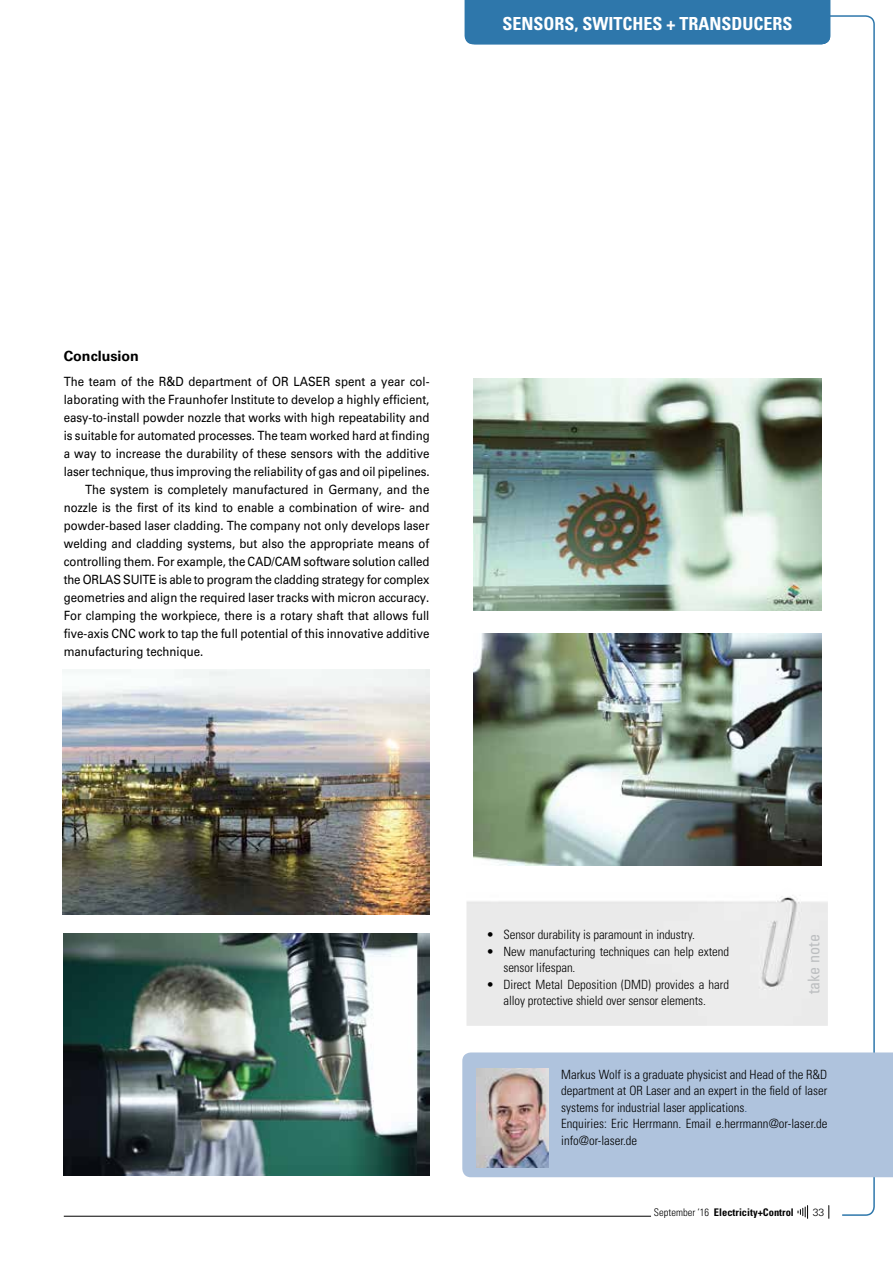
<style>
.page{position:relative;width:893px;height:1263px;background:#fff}
.page>*{position:absolute;margin:0;border:0;box-sizing:border-box;transform-origin:0 0}
.t1{font:700 condensed 19.5px "Univers";color:#fff}
.t2{font:700 condensed 18px "Univers";color:#fff}
.t3{font:condensed 16.2px "Univers";color:#bcbec0}
.t4{font:700 14.25px "Univers";color:#000}
.t5{font:12.75px "Univers";color:#000;scale:.9 1}
.t6{font:300 condensed 12.75px/16.5px "Univers";color:#000}
.t7{font:700 condensed 10.5px "Univers";color:#000}
.t8{font:300 10.5px "Univers";color:#000}
.s1{color:#1f497d}
.s2{font-weight:300}
</style>
<div class="page">
<div style="left:466px;top:895px;width:346px;height:131px;background:#eaeaea"></div>
<svg style="left:812px;top:15px;width:64px;height:1201px"></svg>
<div style="left:465px;top:0;width:365px;height:44px;background:#2e77ab"></div>
<div style="left:462px;top:1052px;width:431px;height:125px;background:#afc3dd"></div>
<img style="left:476px;top:1069px;width:72px;height:99px">
<img style="left:63px;top:933px;width:367px;height:242px">
<img style="left:474px;top:378px;width:348px;height:232px">
<img style="left:62px;top:670px;width:367px;height:244px">
<img style="left:474px;top:633px;width:348px;height:232px">
<hr style="left:64px;top:1216px;width:587px;height:1px;background:#000">
<svg style="left:828px;top:1205px;width:1px;height:13px"></svg>
<svg style="left:798px;top:1205px;width:10px;height:13px"></svg>
<h2 class="t2" style="left:502px;top:13px;width:292px">SENSORS, SWITCHES + TRANSDUCERS</h2>
<h1 class="t1" style="left:514px;top:12px;width:270px">DRIVES, MOTORS + SWITCHGEAR</h1>
<p class="t4" style="left:64px;top:348px;width:77px">Conclusion</p>
<p class="t5" style="left:64px;top:374px;width:408px">The team of the R&amp;D department of OR LASER spent a year col-</p>
<p class="t5" style="left:64px;top:392px;width:408px">laborating with the Fraunhofer Institute to develop a highly efficient,</p>
<p class="t5" style="left:64px;top:410px;width:408px">easy-to-install powder nozzle that works with high repeatability and</p>
<p class="t5" style="left:64px;top:428px;width:408px">is suitable for automated processes. The team worked hard at finding</p>
<p class="t5" style="left:64px;top:446px;width:408px">a way to increase the durability of these sensors with the additive</p>
<p class="t5" style="left:64px;top:464px;width:408px">laser technique, thus improving the reliability of gas and oil pipelines.</p>
<p class="t5" style="left:85px;top:482px;width:384px">The system is completely manufactured in Germany, and the</p>
<p class="t5" style="left:64px;top:500px;width:408px">nozzle is the first of its kind to enable a combination of wire- and</p>
<p class="t5" style="left:64px;top:518px;width:408px">powder-based laser cladding. The company not only develops laser</p>
<p class="t5" style="left:64px;top:536px;width:408px">welding and cladding systems, but also the appropriate means of</p>
<p class="t5" style="left:64px;top:554px;width:408px">controlling them. For example, the CAD/CAM software solution called</p>
<p class="t5" style="left:64px;top:572px;width:408px">the ORLAS SUITE is able to program the cladding strategy for complex</p>
<p class="t5" style="left:64px;top:590px;width:408px">geometries and align the required laser tracks with micron accuracy.</p>
<p class="t5" style="left:64px;top:608px;width:408px">For clamping the workpiece, there is a rotary shaft that allows full</p>
<p class="t5" style="left:64px;top:626px;width:408px">five-axis CNC work to tap the full potential of this innovative additive</p>
<p class="t5" style="left:64px;top:644px;width:157px">manufacturing technique.</p>
<p class="t6" style="left:486px;top:926px;width:210px">• Sensor durability is paramount in industry.</p>
<p class="t6" style="left:503px;top:943px;width:227px;text-indent:-17px">• New manufacturing techniques can help extend sensor lifespan.</p>
<p class="t6" style="left:486px;top:976px;width:244px;text-align:center">• Direct Metal Deposition (DMD) provides a hard alloy protective shield over sensor elements.</p>
<p class="t3" style="left:803px;top:994px;width:62px;rotate:-90deg">take note</p>
<p class="t6" style="left:561px;top:1066px;width:268px">Markus Wolf is a graduate physicist and Head of the R&amp;D department at OR Laser and an expert in the field of laser systems for industrial laser applications<span class="s1">.<br></span>Enquiries: Eric Herrmann. Email e.herrmann@or-laser.de info@or-laser.de</p>
<p class="t7" style="left:654px;top:1206px;width:141px"><span class="s2">September ‘16</span> Electricity+Control</p>
<p class="t8" style="left:813px;top:1206px;width:13px">33</p>
</div>
